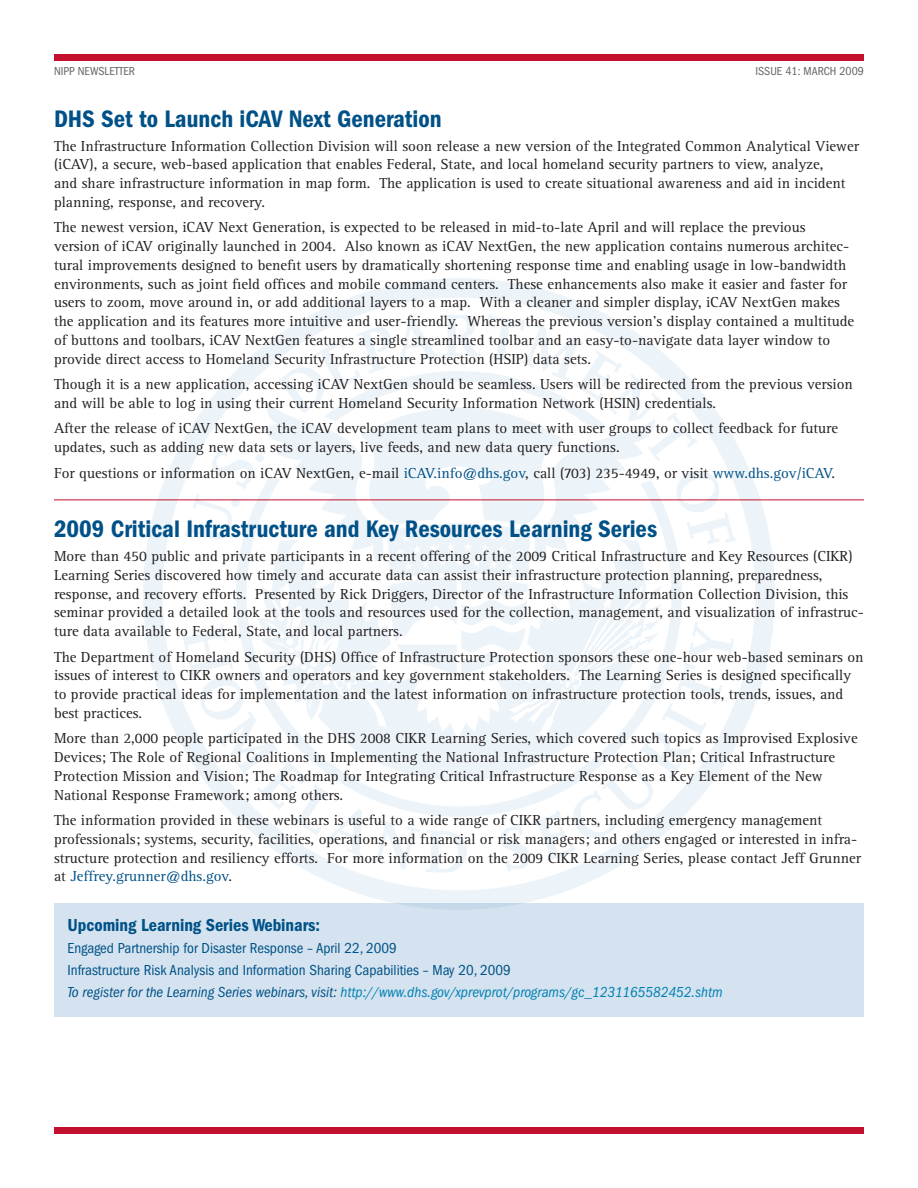
<style>
.page{position:relative;width:918px;height:1188px;background:#fff}
.page>*{position:absolute;margin:0;border:0;box-sizing:border-box;transform-origin:0 0}
.t1{font:600 condensed 24.75px "Franklin Gothic";color:#005187}
.t2{font:600 condensed 18px "Franklin Gothic";color:#005187}
.t3{font:15px/18.8px "Rotis Serif";color:#231f20}
.t4{font:condensed 15px/22px "Franklin Gothic";color:#005187}
.t5{font:condensed 12px "Franklin Gothic";color:#636366}
.s1{color:#005187}
.s2{font-style:italic}
.s3{font-style:italic;color:#0080b3}
</style>
<div class="page">
<div style="left:54px;top:1127px;width:810px;height:7px;background:#c3102f"></div>
<div style="left:54px;top:54px;width:810px;height:7px;background:#c3102f"></div>
<svg style="left:143px;top:278px;width:632px;height:625px"></svg>
<svg style="left:182px;top:314px;width:554px;height:559px"></svg>
<div style="left:54px;top:903px;width:810px;height:114px;background:#d4e3ef"></div>
<hr style="left:54px;top:500px;width:810px;height:1px;background:#c3102f">
<p class="t5" style="left:54px;top:64px;width:83px">NIPP NEWSLETTER</p>
<p class="t5" style="left:755px;top:64px;width:10px">Issue</p>
<p class="t5" style="left:785px;top:64px;width:80px">41: MARCH 2009</p>
<h1 class="t1" style="left:54px;top:104px;width:389px">DHS Set to Launch iCAV Next Generation</h1>
<p class="t3" style="left:54px;top:137px;width:807px">The Infrastructure Information Collection Division will soon release a new version of the Integrated Common Analytical Viewer (iCAV), a secure, web-based application that enables Federal, State, and local homeland security partners to view, analyze,<br>and share infrastructure information in map form. The application is used to create situational awareness and aid in incident planning, response, and recovery.</p>
<p class="t3" style="left:54px;top:219px;width:802px">The newest version, iCAV Next Generation, is expected to be released in mid-to-late April and will replace the previous version of iCAV originally launched in 2004. Also known as iCAV NextGen, the new application contains numerous architec&shy;tural improvements designed to benefit users by dramatically shortening response time and enabling usage in low-bandwidth environments, such as joint field offices and mobile command centers. These enhancements also make it easier and faster for users to zoom, move around in, or add additional layers to a map. With a cleaner and simpler display, iCAV NextGen makes the application and its features more intuitive and user-friendly. Whereas the previous version’s display contained a multitude of buttons and toolbars, iCAV NextGen features a single streamlined toolbar and an easy-to-navigate data layer window to provide direct access to Homeland Security Infrastructure Protection (HSIP) data sets.</p>
<p class="t3" style="left:54px;top:375px;width:800px">Though it is a new application, accessing iCAV NextGen should be seamless. Users will be redirected from the previous version and will be able to log in using their current Homeland Security Information Network (HSIN) credentials.</p>
<p class="t3" style="left:54px;top:420px;width:786px">After the release of iCAV NextGen, the iCAV development team plans to meet with user groups to collect feedback for future updates, such as adding new data sets or layers, live feeds, and new data query functions.</p>
<p class="t3" style="left:54px;top:464px;width:783px">For questions or information on iCAV NextGen, e-mail <span class="s1">iCAV.info@dhs.gov</span>, call (703) 235-4949, or visit <span class="s1">www.dhs.gov/iCAV</span>.</p>
<h1 class="t1" style="left:54px;top:515px;width:605px">2009 Critical Infrastructure and Key Resources Learning Series</h1>
<p class="t3" style="left:54px;top:547px;width:812px">More than 450 public and private participants in a recent offering of the 2009 Critical Infrastructure and Key Resources (CIKR)<br>Learning Series discovered how timely and accurate data can assist their infrastructure protection planning, preparedness, response, and recovery efforts. Presented by Rick Driggers, Director of the Infrastructure Information Collection Division, this seminar provided a detailed look at the tools and resources used for the collection, management, and visualization of infrastruc&shy;ture data available to Federal, State, and local partners.</p>
<p class="t3" style="left:54px;top:648px;width:811px">The Department of Homeland Security (DHS) Office of Infrastructure Protection sponsors these one-hour web-based seminars on issues of interest to CIKR owners and operators and key government stakeholders. The Learning Series is designed specifically to provide practical ideas for implementation and the latest information on infrastructure protection tools, trends, issues, and best practices.</p>
<p class="t3" style="left:54px;top:729px;width:805px">More than 2,000 people participated in the DHS 2008 CIKR Learning Series, which covered such topics as Improvised Explosive Devices; The Role of Regional Coalitions in Implementing the National Infrastructure Protection Plan; Critical Infrastructure Protection Mission and Vision; The Roadmap for Integrating Critical Infrastructure Response as a Key Element of the New National Response Framework; among others.</p>
<p class="t3" style="left:54px;top:811px;width:808px">The information provided in these webinars is useful to a wide range of CIKR partners, including emergency management professionals; systems, security, facilities, operations, and financial or risk managers; and others engaged or interested in infra&shy;structure protection and resiliency efforts. For more information on the 2009 CIKR Learning Series, please contact Jeff Grunner at <span class="s1">Jeffrey.grunner@dhs.gov</span>.</p>
<p class="t2" style="left:68px;top:915px;width:254px">Upcoming Learning Series Webinars:</p>
<p class="t4" style="left:68px;top:937px;width:657px">Engaged Partnership for Disaster Response – April 22, 2009<br>Infrastructure Risk Analysis and Information Sharing Capabilities – May 20, 2009<br><span class="s2">To register for the Learning Series webinars, visit:</span> <span class="s3">http://www.dhs.gov/xprevprot/programs/gc_1231165582452.shtm</span></p>
</div>
